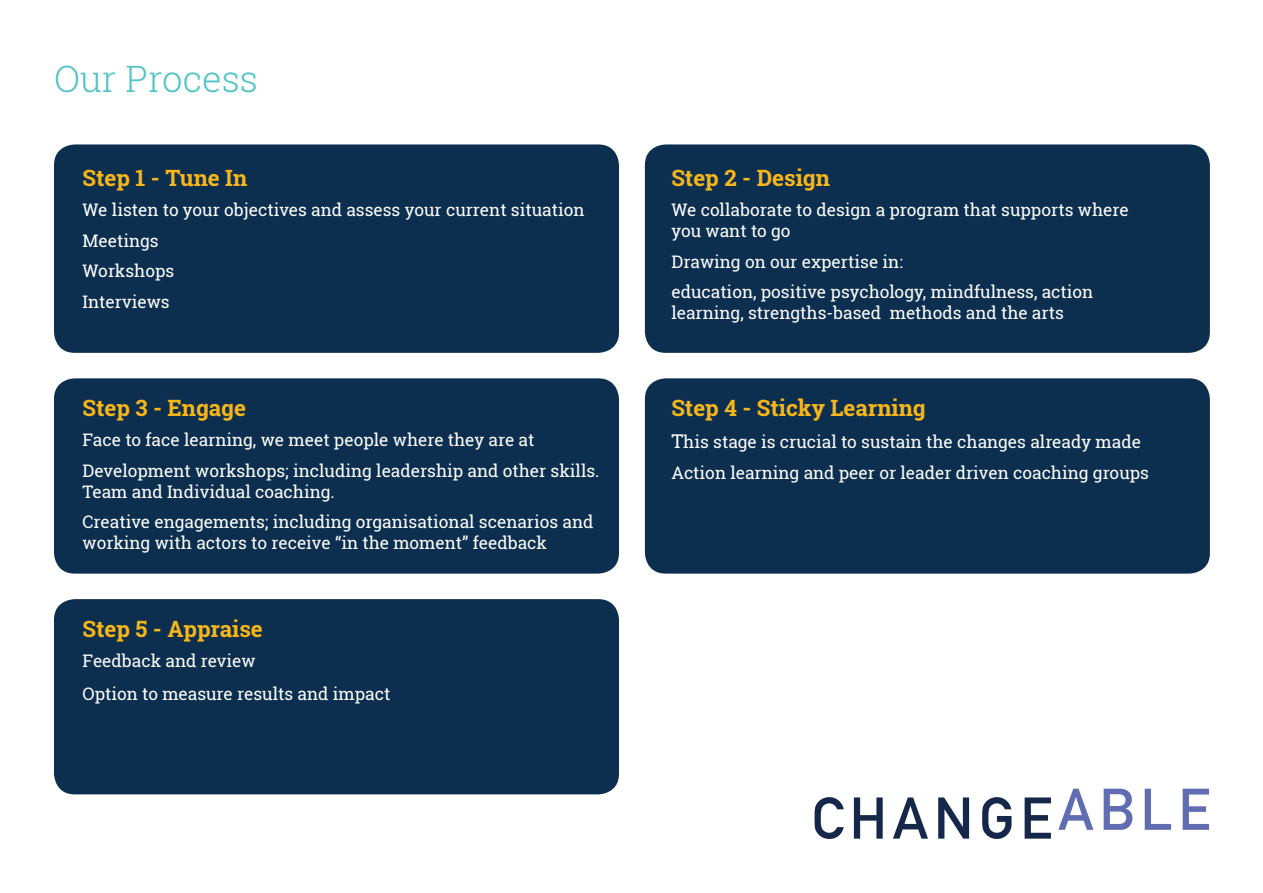
<style>
.page{position:relative;width:1263px;height:893px;background:#fff}
.page>*{position:absolute;margin:0;border:0;box-sizing:border-box;transform-origin:0 0}
.t1{font:300 36.3px "Roboto Slab";color:#50c3c7}
.t2{font:700 22.5px "Roboto Slab";color:#f9b617}
.t3{font:17.25px/30.5px "Roboto Slab";color:#fff}
.s1{font-size:19.05px}
</style>
<div class="page">
<div style="left:54px;top:144px;width:565px;height:209px;background:#0d2f4f;border-radius:21px"></div>
<div style="left:645px;top:144px;width:565px;height:209px;background:#0d2f4f;border-radius:21px"></div>
<div style="left:54px;top:378px;width:565px;height:196px;background:#0d2f4f;border-radius:21px"></div>
<div style="left:645px;top:378px;width:565px;height:196px;background:#0d2f4f;border-radius:21px"></div>
<div style="left:54px;top:599px;width:565px;height:195px;background:#0d2f4f;border-radius:21px"></div>
<svg style="left:814px;top:797px;width:30px;height:42px"></svg>
<svg style="left:854px;top:797px;width:29px;height:42px"></svg>
<svg style="left:893px;top:797px;width:35px;height:42px"></svg>
<svg style="left:938px;top:797px;width:31px;height:42px"></svg>
<svg style="left:982px;top:797px;width:29px;height:42px"></svg>
<svg style="left:1025px;top:797px;width:26px;height:42px"></svg>
<svg style="left:1058px;top:789px;width:35px;height:41px"></svg>
<svg style="left:1104px;top:789px;width:28px;height:41px"></svg>
<svg style="left:1145px;top:789px;width:26px;height:41px"></svg>
<svg style="left:1183px;top:789px;width:26px;height:41px"></svg>
<h1 class="t1" style="left:54px;top:54px;width:206px">Our Process</h1>
<h2 class="t2" style="left:82px;top:162px;width:166px">Step 1 - Tune In</h2>
<p class="t3" style="left:82px;top:195px;width:504px">We listen to your objectives and assess your current situation<br>Meetings<br>Workshops<br>Interviews</p>
<h2 class="t2" style="left:82px;top:392px;width:165px">Step 3 - Engage</h2>
<p class="t3" style="left:82px;top:425px;width:518px">Face to face learning, we meet people where they are at<br>Development workshops; including leadership and other skills.</p>
<p class="t3" style="left:82px;top:476px;width:512px">Team and Individual coaching.<br>Creative engagements; including organisational scenarios and</p>
<p class="t3" style="left:82px;top:527px;width:466px">working with actors to receive “in the moment” feedback</p>
<h2 class="t2" style="left:82px;top:613px;width:182px">Step 5 - Appraise</h2>
<p class="t3" style="left:82px;top:644px;width:309px;line-height:32.5px">Feedback and review<br>Option to measure results and impact</p>
<h2 class="t2" style="left:671px;top:162px;width:160px">Step 2 - Design</h2>
<p class="t3" style="left:671px;top:200px;width:459px;line-height:20.7px">We collaborate to design a program that supports where you want to go</p>
<p class="t3" style="left:671px;top:246px;width:423px">Drawing on our expertise in:<br>education, positive psychology, mindfulness, action</p>
<p class="t3" style="left:671px;top:297px;width:394px">learning, strengths-based methods and the arts</p>
<h2 class="t2" style="left:671px;top:392px;width:256px">Step 4 - Sticky Learning</h2>
<p class="t3" style="left:671px;top:427px;width:479px"><span class="s1">T</span>his stage is crucial to sustain the changes already made<br>Action learning and peer or leader driven coaching groups</p>
</div>
